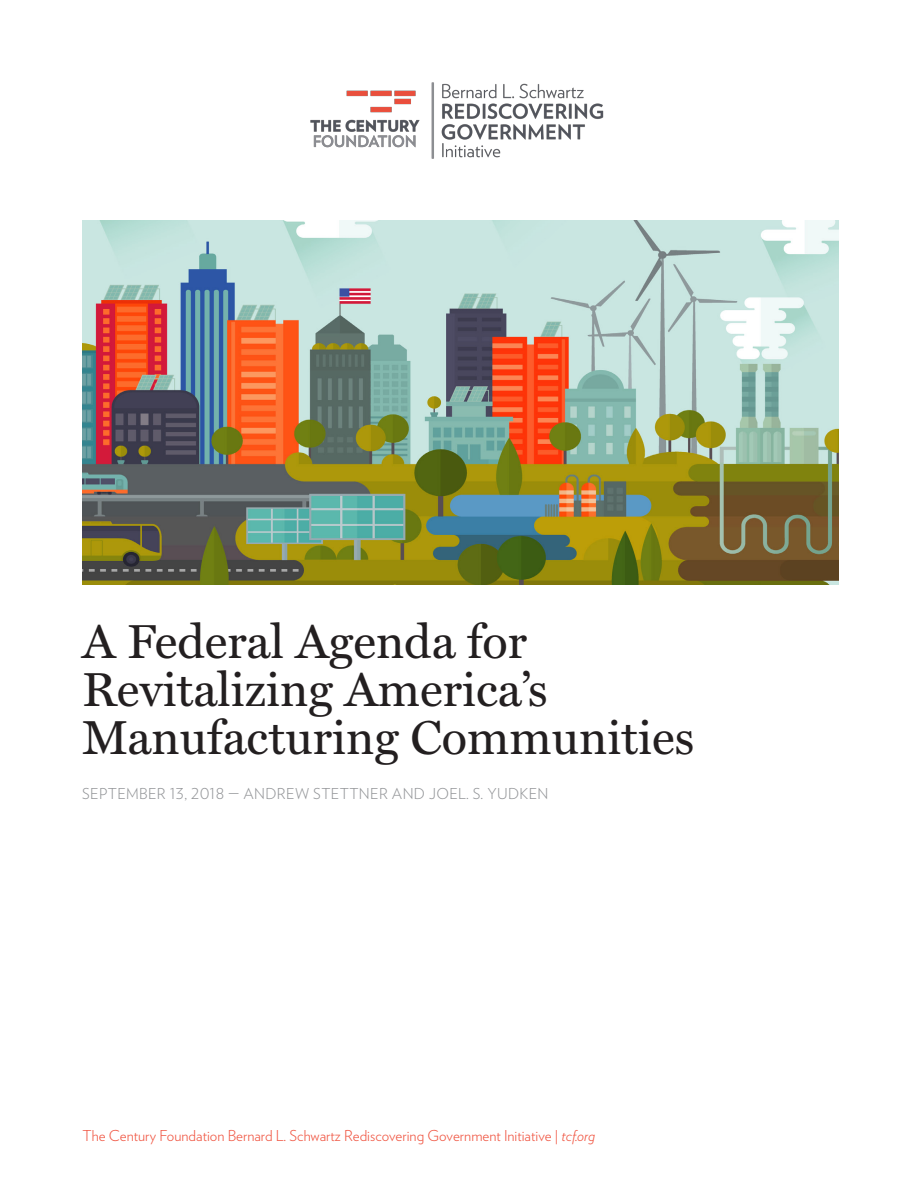
<style>
.page{position:relative;width:918px;height:1188px;background:#fff}
.page>*{position:absolute;margin:0;border:0;box-sizing:border-box;transform-origin:0 0}
.t1{font:48px "Miller Text";color:#231f20}
.t2{font:300 15px "Verlag";color:#f05542}
.t3{font:300 15px "Verlag";letter-spacing:.025em;color:#939598}
.s1{font-style:italic}
</style>
<div class="page">
<img style="left:310px;top:82px;width:294px;height:77px">
<img style="left:82px;top:220px;width:756px;height:365px">
<p class="t1" style="left:82px;top:614px;width:447px">A Federal Agenda for</p>
<p class="t1" style="left:82px;top:662px;width:467px">Revitalizing America’s</p>
<p class="t1" style="left:82px;top:710px;width:614px">Manufacturing Communities</p>
<p class="t3" style="left:82px;top:782px;width:468px">SEPTEMBER 13, 2018 — ANDREW STETTNER AND JOEL. S. YUDKEN</p>
<p class="t2" style="left:82px;top:1124px;width:514px">The Century Foundation Bernard L. Schwartz Rediscovering Government Initiative | <span class="s1">tcf.org</span></p>
</div>
